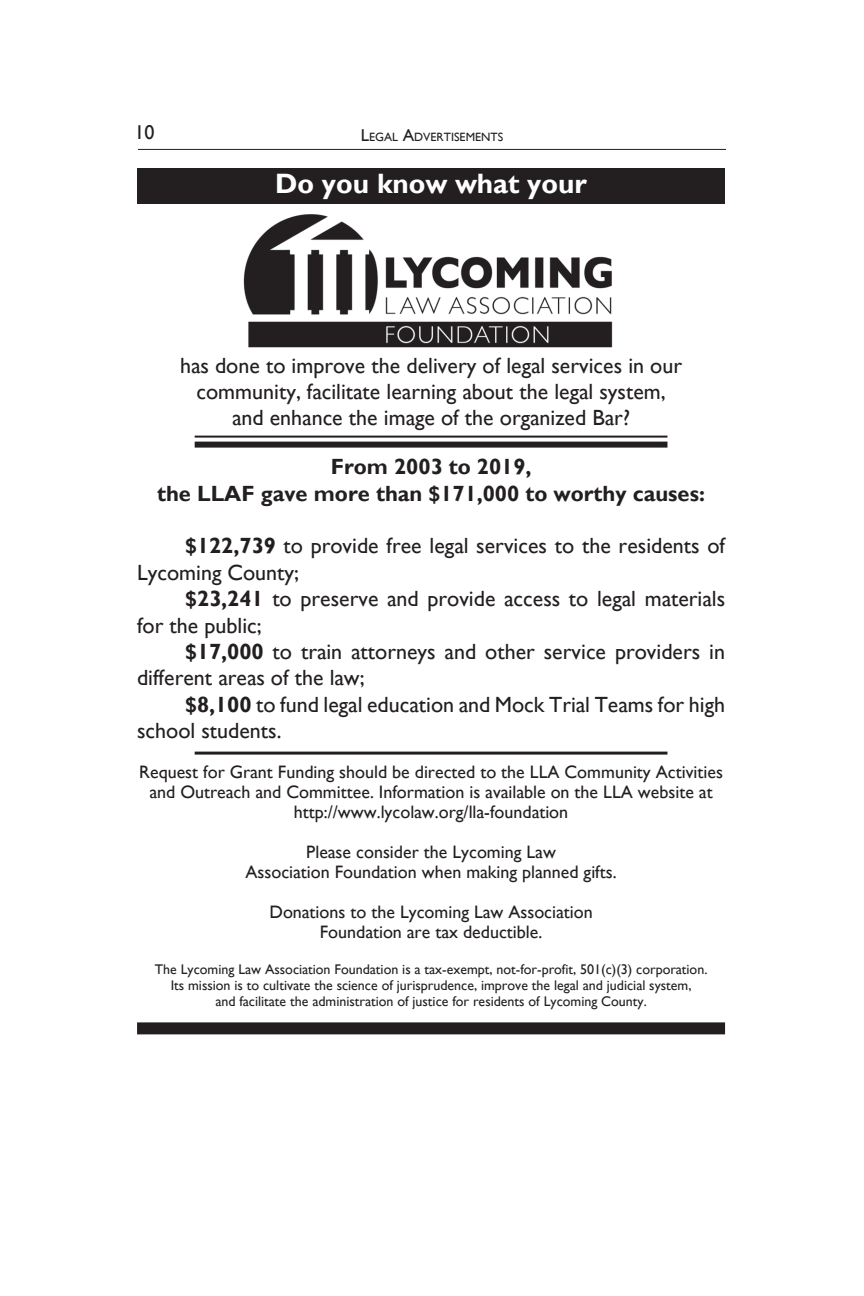
<style>
.page{position:relative;width:864px;height:1296px;background:#fff}
.page>*{position:absolute;margin:0;border:0;box-sizing:border-box;transform-origin:0 0}
.t1{font:700 28px "Gill Sans";color:#fff}
.t2{font:22px/26.4px "Gill Sans";color:#231f20}
.t3{font:700 22px/26.4px "Gill Sans";color:#231f20;text-align:center}
.t4{font:20px "Gill Sans";color:#231f20}
.t5{font:18px/20px "Gill Sans";color:#231f20;text-align:center}
.t6{font:14px/16px "Gill Sans";color:#231f20;text-align:center}
.t7{font:12px "Gill Sans";color:#231f20}
.s1{font-size:17.2px}
.s2{font-weight:700}
</style>
<div class="page">
<hr style="left:138px;top:149px;width:588px;height:1px;background:#231f20">
<img style="left:243px;top:214px;width:370px;height:133px">
<div style="left:137px;top:168px;width:588px;height:36px;background:#231f20"></div>
<hr style="left:195px;top:436px;width:472px;height:2px;background:#231f20">
<div style="left:195px;top:442px;width:472px;height:6px;background:#231f20"></div>
<hr style="left:195px;top:752px;width:472px;height:3px;background:#231f20">
<div style="left:137px;top:1022px;width:588px;height:12px;background:#231f20"></div>
<p class="t4" style="left:135px;top:121px;width:21px">10</p>
<p class="t7" style="left:361px;top:130px;width:144px"><span class="s1">L</span>EGAL <span class="s1">A</span>DVERTISEMENTS</p>
<p class="t1" style="left:275px;top:167px;width:313px">Do you know what your</p>
<p class="t2" style="left:180px;top:353px;width:504px;text-align:center">has done to improve the delivery of legal services in our community, facilitate learning about the legal system, and enhance the image of the organized Bar?</p>
<p class="t3" style="left:157px;top:454px;width:549px">From 2003 to 2019,<br>the LLAF gave more than $171,000 to worthy causes:</p>
<p class="t2" style="left:137px;top:533px;width:590px;text-indent:48px"><span class="s2">$122,739</span> to provide free legal services to the residents of<br>Lycoming County;</p>
<p class="t2" style="left:137px;top:586px;width:590px;text-indent:48px"><span class="s2">$23,241</span> to preserve and provide access to legal materials for the public;</p>
<p class="t2" style="left:137px;top:638px;width:590px;text-indent:48px"><span class="s2">$17,000</span> to train attorneys and other service providers in different areas of the law;</p>
<p class="t2" style="left:137px;top:691px;width:590px;text-indent:48px"><span class="s2">$8,100</span> to fund legal education and Mock Trial Teams for high school students.</p>
<p class="t5" style="left:139px;top:762px;width:585px">Request for Grant Funding should be directed to the LLA Community Activities and Outreach and Committee. Information is available on the LLA website at http://www.lycolaw.org/lla-foundation</p>
<p class="t5" style="left:246px;top:842px;width:373px">Please consider the Lycoming Law<br>Association Foundation when making planned gifts.</p>
<p class="t5" style="left:270px;top:902px;width:325px">Donations to the Lycoming Law Association<br>Foundation are tax deductible.</p>
<p class="t6" style="left:155px;top:962px;width:554px">The Lycoming Law Association Foundation is a tax-exempt, not-for-profit, 501(c)(3) corporation.<br>Its mission is to cultivate the science of jurisprudence, improve the legal and judicial system,<br>and facilitate the administration of justice for residents of Lycoming County.</p>
</div>
